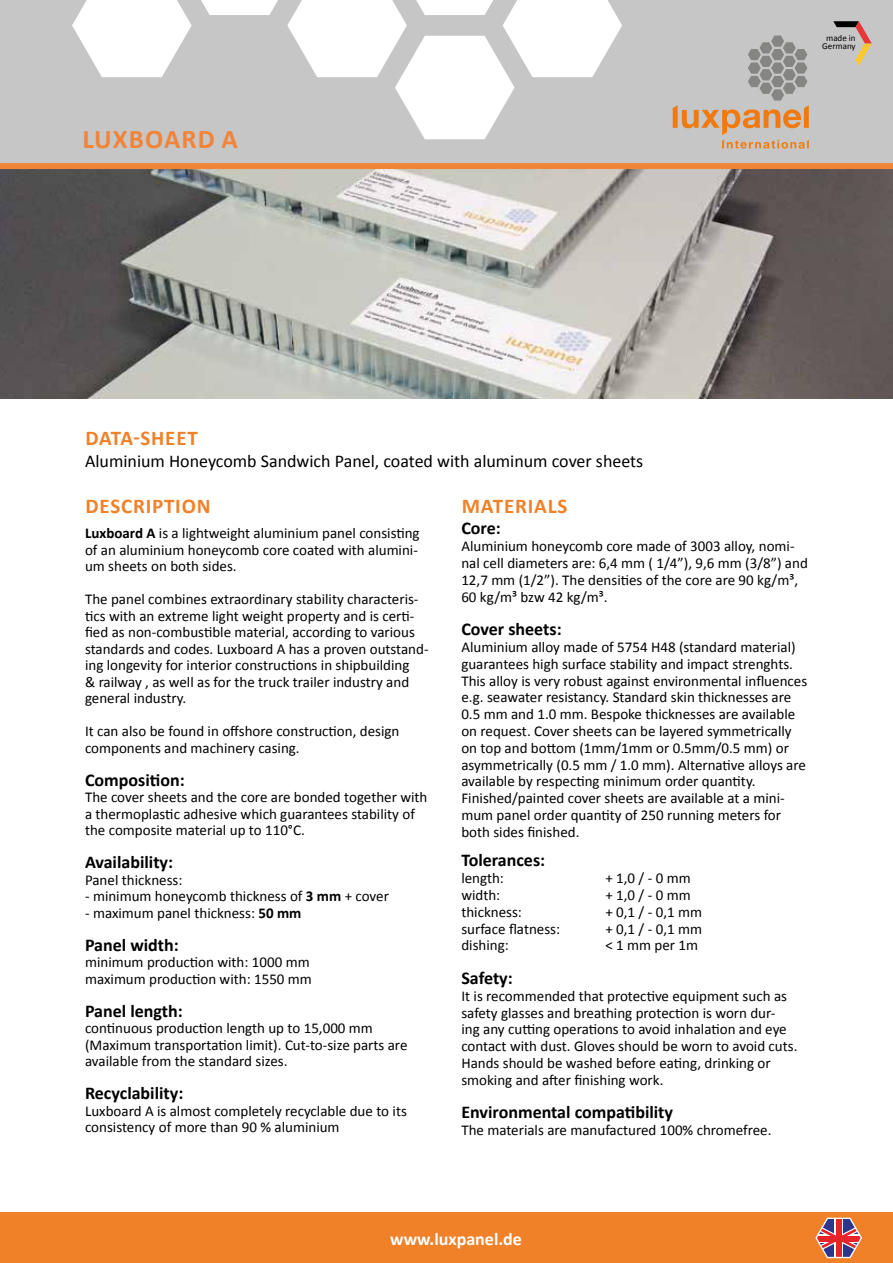
<style>
.page{position:relative;width:893px;height:1263px;background:#fff}
.page>*{position:absolute;margin:0;border:0;box-sizing:border-box;transform-origin:0 0}
.t1{font:700 27px "Calibri";letter-spacing:.04em;color:#f18438}
.t2{font:700 21px "Calibri";letter-spacing:.04em;color:#f08129}
.t3{font:700 18px "Calibri";color:#000}
.t4{font:18px "Calibri";color:#000}
.t5{font:700 18px "Calibri";color:#fff}
.t6{font:15px/16.8px "Calibri";color:#000}
.t7{font:9px/7.9px "Calibri";color:#000;text-align:center}
.s1{font-weight:700}
</style>
<div class="page">
<div style="left:0;top:1213px;width:893px;height:50px;background:#f08129"></div>
<img style="left:0;top:169px;width:893px;height:229px">
<svg style="left:815px;top:1217px;width:47px;height:42px"></svg>
<div style="left:0;top:0;width:893px;height:165px;background:#c6c6c6"></div>
<svg style="left:72px;top:0;width:550px;height:139px"></svg>
<svg style="left:673px;top:36px;width:136px;height:113px"></svg>
<svg style="left:833px;top:21px;width:39px;height:45px"></svg>
<div style="left:0;top:163px;width:893px;height:6px;background:#f18438"></div>
<h1 class="t1" style="left:82px;top:122px;width:157px">LUXBOARD A</h1>
<p class="t7" style="left:822px;top:34px;width:35px">made in<br>Germany</p>
<h2 class="t2" style="left:85px;top:425px;width:114px">DATA-SHEET</h2>
<p class="t4" style="left:85px;top:449px;width:560px">Aluminium Honeycomb Sandwich Panel, coated with aluminum cover sheets</p>
<h2 class="t2" style="left:85px;top:493px;width:127px">DESCRIPTION</h2>
<p class="t6" style="left:85px;top:525px;width:336px;text-align:justify"><span class="s1">Luxboard A</span> is a lightweight aluminium panel consisting of an aluminium honeycomb core coated with alumini&shy;um sheets on both sides.</p>
<p class="t6" style="left:85px;top:591px;width:345px">The panel combines extraordinary stability characteris&shy;tics with an extreme light weight property and is certi&shy;fied as non-combustible material, according to various standards and codes. Luxboard A has a proven outstand&shy;ing longevity for interior constructions in shipbuilding<br>&amp; railway , as well as for the truck trailer industry and general industry.</p>
<p class="t6" style="left:85px;top:723px;width:316px">It can also be found in offshore construction, design components and machinery casing.</p>
<p class="t3" style="left:85px;top:768px;width:101px">Composition:</p>
<p class="t6" style="left:85px;top:789px;width:344px">The cover sheets and the core are bonded together with a thermoplastic adhesive which guarantees stability of the composite material up to 110°C.</p>
<p class="t3" style="left:85px;top:851px;width:90px">Availability:</p>
<p class="t6" style="left:85px;top:871px;width:99px">Panel thickness:</p>
<p class="t6" style="left:85px;top:888px;width:305px">- minimum honeycomb thickness of <span class="s1">3 mm</span> + cover</p>
<p class="t6" style="left:85px;top:904px;width:218px">- maximum panel thickness: <span class="s1">50 mm</span></p>
<p class="t3" style="left:85px;top:933px;width:95px">Panel width:</p>
<p class="t6" style="left:85px;top:954px;width:228px">minimum production with: 1000 mm maximum production with: 1550 mm</p>
<p class="t3" style="left:85px;top:999px;width:99px">Panel length:</p>
<p class="t6" style="left:85px;top:1020px;width:324px">continuous production length up to 15,000 mm (Maximum transportation limit). Cut-to-size parts are available from the standard sizes.</p>
<p class="t3" style="left:85px;top:1082px;width:100px">Recyclability:</p>
<p class="t6" style="left:85px;top:1103px;width:323px">Luxboard A is almost completely recyclable due to its consistency of more than 90 % aluminium</p>
<h2 class="t2" style="left:462px;top:493px;width:107px">MATERIALS</h2>
<p class="t3" style="left:461px;top:517px;width:41px">Core:</p>
<p class="t6" style="left:461px;top:538px;width:348px">Aluminium honeycomb core made of 3003 alloy, nomi&shy;nal cell diameters are: 6,4 mm ( 1/4”), 9,6 mm (3/8”) and 12,7 mm (1/2”). The densities of the core are 90 kg/m³, 60 kg/m³ bzw 42 kg/m³.</p>
<p class="t3" style="left:461px;top:618px;width:102px">Cover sheets:</p>
<p class="t6" style="left:461px;top:639px;width:347px">Aluminium alloy made of 5754 H48 (standard material) guarantees high surface stability and impact strenghts.<br>This alloy is very robust against environmental influences e.g. seawater resistancy. Standard skin thicknesses are 0.5 mm and 1.0 mm. Bespoke thicknesses are available on request. Cover sheets can be layered symmetrically on top and bottom (1mm/1mm or 0.5mm/0.5 mm) or asymmetrically (0.5 mm / 1.0 mm). Alternative alloys are available by respecting minimum order quantity.<br>Finished/painted cover sheets are available at a mini&shy;mum panel order quantity of 250 running meters for both sides finished.</p>
<p class="t3" style="left:461px;top:849px;width:85px">Tolerances:</p>
<p class="t6" style="left:461px;top:870px;width:44px">length:</p>
<p class="t6" style="left:605px;top:870px;width:87px">+ 1,0 / - 0 mm</p>
<p class="t6" style="left:461px;top:887px;width:40px">width:</p>
<p class="t6" style="left:605px;top:887px;width:87px">+ 1,0 / - 0 mm</p>
<p class="t6" style="left:461px;top:903px;width:62px">thickness:</p>
<p class="t6" style="left:605px;top:903px;width:98px">+ 0,1 / - 0,1 mm</p>
<p class="t6" style="left:461px;top:920px;width:100px">surface flatness:</p>
<p class="t6" style="left:605px;top:920px;width:98px">+ 0,1 / - 0,1 mm</p>
<p class="t6" style="left:461px;top:937px;width:49px">dishing:</p>
<p class="t6" style="left:605px;top:937px;width:94px">&lt; 1 mm per 1m</p>
<p class="t3" style="left:461px;top:966px;width:53px">Safety:</p>
<p class="t6" style="left:461px;top:987px;width:338px">It is recommended that protective equipment such as safety glasses and breathing protection is worn dur&shy;ing any cutting operations to avoid inhalation and eye contact with dust. Gloves should be worn to avoid cuts.<br>Hands should be washed before eating, drinking or smoking and after finishing work.</p>
<p class="t3" style="left:461px;top:1101px;width:213px">Environmental compatibility</p>
<p class="t6" style="left:461px;top:1122px;width:312px">The materials are manufactured 100% chromefree.</p>
<p class="t5" style="left:390px;top:1227px;width:133px">www.luxpanel.de</p>
</div>
